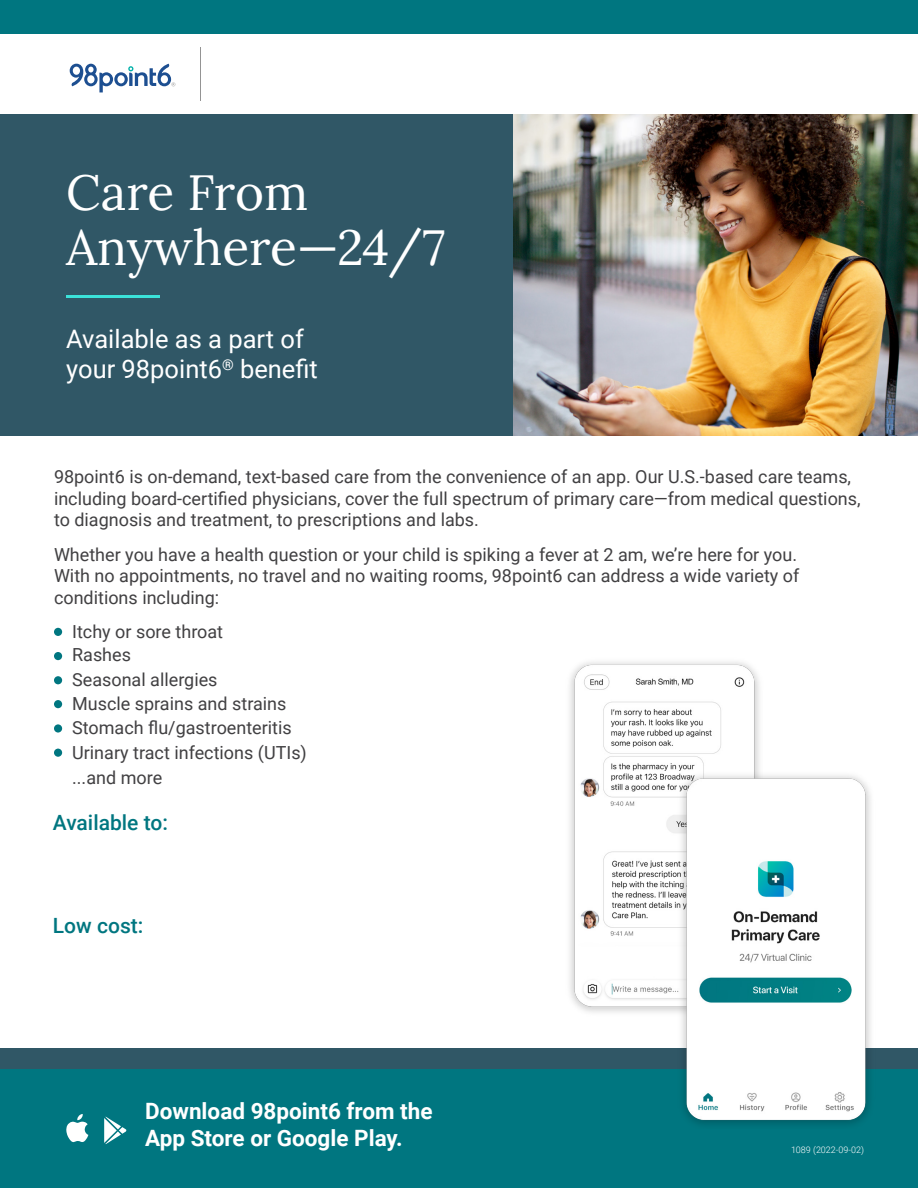
<style>
.page{position:relative;width:918px;height:1188px;background:#fff}
.page>*{position:absolute;margin:0;border:0;box-sizing:border-box;transform-origin:0 0}
.t1{font:49.5px/55.5px "Lora";color:#fff}
.t2{font:25.5px/30.6px "Roboto";color:#fff}
.t3{font:700 22.5px/27px "Roboto";color:#fff}
.t4{font:500 21px "Roboto";color:#007680}
.t5{font:18px/24.2px "Roboto";color:#414042}
.t6{font:300 9px "Roboto";color:#fff}
</style>
<div class="page">
<div style="left:0;top:1069px;width:918px;height:119px;background:#007680"></div>
<div style="left:0;top:1048px;width:918px;height:21px;background:#305766"></div>
<img style="left:512px;top:114px;width:406px;height:322px">
<div style="left:0;top:114px;width:512px;height:322px;background:#305766"></div>
<hr style="left:66px;top:295px;width:94px;height:3px;background:#3be2d9">
<div style="left:0;top:0;width:918px;height:34px;background:#007680"></div>
<div style="left:54px;top:628px;width:8px;height:8px;background:#007680;border-radius:50%"></div>
<div style="left:54px;top:652px;width:8px;height:8px;background:#007680;border-radius:50%"></div>
<div style="left:54px;top:676px;width:8px;height:8px;background:#007680;border-radius:50%"></div>
<div style="left:54px;top:700px;width:8px;height:8px;background:#007680;border-radius:50%"></div>
<div style="left:54px;top:724px;width:8px;height:9px;background:#007680;border-radius:50%"></div>
<div style="left:54px;top:749px;width:8px;height:8px;background:#007680;border-radius:50%"></div>
<img style="left:569px;top:662px;width:191px;height:351px">
<img style="left:673px;top:772px;width:198px;height:352px">
<svg style="left:66px;top:1114px;width:22px;height:28px"></svg>
<svg style="left:104px;top:1117px;width:23px;height:27px"></svg>
<svg style="left:70px;top:64px;width:105px;height:28px"></svg>
<hr style="left:200px;top:48px;width:1px;height:52px;background:#949494">
<h1 class="t1" style="left:66px;top:161px;width:381px">Care From<br>Anywhere—24/7</h1>
<h2 class="t2" style="left:66px;top:323px;width:253px">Available as a part of your 98point6<sup>®</sup> benefit</h2>
<p class="t5" style="left:54px;top:465px;width:808px;line-height:21.6px">98point6 is on-demand, text-based care from the convenience of an app. Our U.S.-based care teams, including board-certified physicians, cover the full spectrum of primary care—from medical questions, to diagnosis and treatment, to prescriptions and labs.</p>
<p class="t5" style="left:54px;top:543px;width:747px;line-height:21.6px">Whether you have a health question or your child is spiking a fever at 2 am, we’re here for you.<br>With no appointments, no travel and no waiting rooms, 98point6 can address a wide variety of conditions including:</p>
<p class="t5" style="left:72px;top:619px;width:236px">Itchy or sore throat<br>Rashes<br>Seasonal allergies<br>Muscle sprains and strains<br>Stomach flu/gastroenteritis<br>Urinary tract infections (UTIs)</p>
<p class="t5" style="left:72px;top:764px;width:92px">...and more</p>
<p class="t4" style="left:53px;top:807px;width:117px">Available to:</p>
<p class="t4" style="left:53px;top:911px;width:92px">Low cost:</p>
<p class="t3" style="left:145px;top:1097px;width:289px">Download 98point6 from the<br>App Store or Google Play.</p>
<p class="t6" style="left:791px;top:1144px;width:74px">1089 (2022-09-02)</p>
</div>
